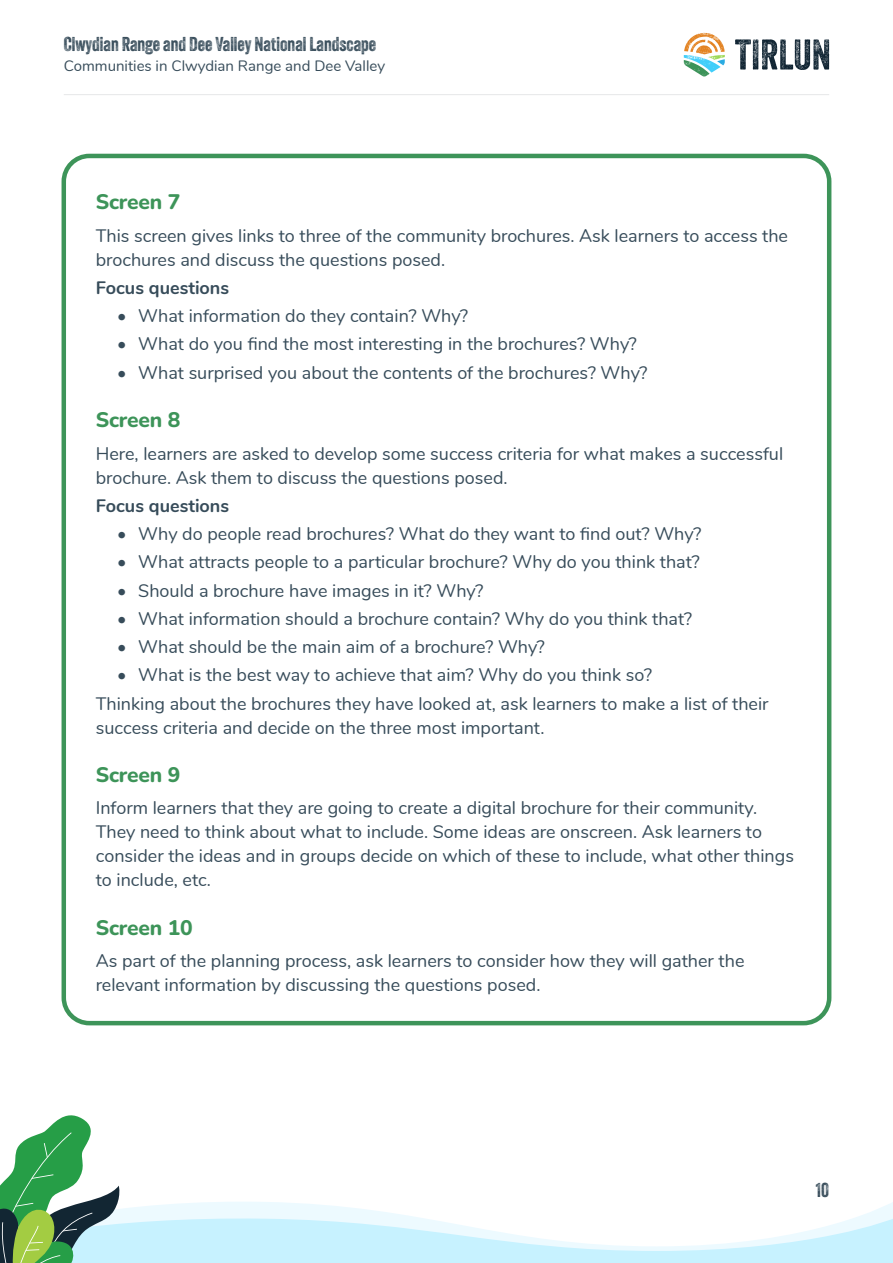
<style>
.page{position:relative;width:893px;height:1263px;background:#fff}
.page>*{position:absolute;margin:0;border:0;box-sizing:border-box;transform-origin:0 0}
.Page_section_heading{font:800 21px "Nunito";letter-spacing:-.01em;color:#3d9459}
.t1{font:19.5px "Veneer Two";color:#374c5a}
.Body_text{font:18px/24px "Nunito";color:#374c5a}
.Paragraph_Style_1{font:18px/24px "Nunito";color:#374c5a}
.Body_text-2{font:700 18px "Nunito";color:#374c5a}
.t2{font:15px "Nunito";color:#374c5a}
</style>
<div class="page">
<svg style="left:735px;top:39px;width:94px;height:31px"></svg>
<svg style="left:684px;top:33px;width:41px;height:44px"></svg>
<hr style="left:64px;top:94px;width:765px;height:1px;background:#e6e7e9">
<div style="left:62px;top:154px;width:769px;height:871px;border:4px solid #3d9459;border-radius:26px"></div>
<svg style="left:0;top:1115px;width:893px;height:148px"></svg>
<p class="t1" style="left:64px;top:32px;width:314px">Clwydian Range and Dee Valley National Landscape</p>
<p class="t2" style="left:64px;top:54px;width:323px">Communities in Clwydian Range and Dee Valley</p>
<p class="Page_section_heading" style="left:96px;top:187px;width:86px">Screen 7</p>
<p class="Body_text" style="left:96px;top:222px;width:694px">This screen gives links to three of the community brochures. Ask learners to access the brochures and discuss the questions posed.</p>
<p class="Body_text-2" style="left:96px;top:274px;width:135px">Focus questions</p>
<p class="Body_text" style="left:117px;top:303px;width:353px">• What information do they contain? Why?</p>
<p class="Body_text" style="left:117px;top:331px;width:521px">• What do you find the most interesting in the brochures? Why?</p>
<p class="Body_text" style="left:117px;top:359px;width:532px">• What surprised you about the contents of the brochures? Why?</p>
<p class="Page_section_heading" style="left:96px;top:405px;width:86px">Screen 8</p>
<p class="Body_text" style="left:96px;top:440px;width:689px">Here, learners are asked to develop some success criteria for what makes a successful brochure. Ask them to discuss the questions posed.</p>
<p class="Body_text-2" style="left:96px;top:492px;width:135px">Focus questions</p>
<p class="Body_text" style="left:117px;top:521px;width:586px">• Why do people read brochures? What do they want to find out? Why?</p>
<p class="Body_text" style="left:117px;top:549px;width:584px">• What attracts people to a particular brochure? Why do you think that?</p>
<p class="Body_text" style="left:117px;top:577px;width:368px">• Should a brochure have images in it? Why?</p>
<p class="Body_text" style="left:117px;top:605px;width:577px">• What information should a brochure contain? Why do you think that?</p>
<p class="Body_text" style="left:117px;top:634px;width:429px">• What should be the main aim of a brochure? Why?</p>
<p class="Body_text" style="left:117px;top:662px;width:537px">• What is the best way to achieve that aim? Why do you think so?</p>
<p class="Paragraph_Style_1" style="left:96px;top:690px;width:674px">Thinking about the brochures they have looked at, ask learners to make a list of their success criteria and decide on the three most important.</p>
<p class="Page_section_heading" style="left:96px;top:759px;width:86px">Screen 9</p>
<p class="Body_text" style="left:96px;top:795px;width:700px">Inform learners that they are going to create a digital brochure for their community.<br>They need to think about what to include. Some ideas are onscreen. Ask learners to consider the ideas and in groups decide on which of these to include, what other things to include, etc.</p>
<p class="Page_section_heading" style="left:96px;top:912px;width:98px">Screen 10</p>
<p class="Body_text" style="left:96px;top:948px;width:650px">As part of the planning process, ask learners to consider how they will gather the relevant information by discussing the questions posed.</p>
<p class="t1" style="left:816px;top:1178px;width:15px">10</p>
</div>
